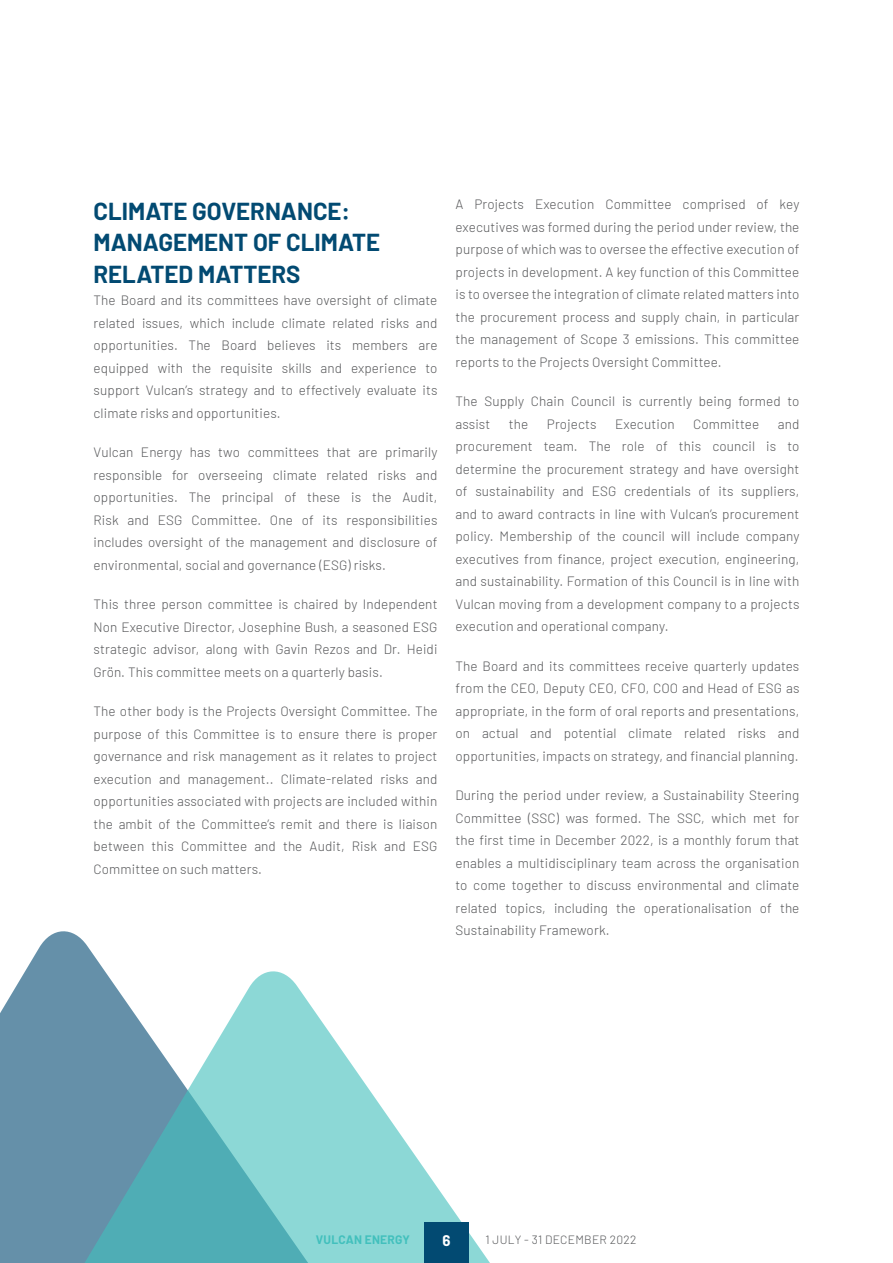
<style>
.page{position:relative;width:893px;height:1263px;background:#fff}
.page>*{position:absolute;margin:0;border:0;box-sizing:border-box;transform-origin:0 0}
.Heading_L3__Blue{font:700 24px/31.5px "Barlow";color:#024a72}
.t1{font:700 15px "Barlow";color:#fff}
.Body_Copy{font:300 13.5px/22.5px "Barlow";letter-spacing:.01em;color:#57585a;text-align:justify}
.t2{font:300 12px "Barlow";letter-spacing:.02em;color:#57585a}
.t3{font:700 12px "Barlow";letter-spacing:.02em;color:#42c0bd}
</style>
<div class="page">
<svg style="left:28px;top:931px;width:73px;height:35px;fill:#6590a9"></svg>
<svg style="left:0;top:966px;width:490px;height:297px"></svg>
<div style="left:424px;top:1222px;width:45px;height:41px;background:#024a72"></div>
<p class="Heading_L3__Blue" style="left:94px;top:193px;width:288px">CLIMATE GOVERNANCE:<br>MANAGEMENT OF CLIMATE<br>RELATED MATTERS</p>
<p class="Body_Copy" style="left:94px;top:288px;width:345px">The Board and its committees have oversight of climate related issues, which include climate related risks and opportunities. The Board believes its members are equipped with the requisite skills and experience to support Vulcan’s strategy and to effectively evaluate its climate risks and opportunities.</p>
<p class="Body_Copy" style="left:94px;top:440px;width:345px">Vulcan Energy has two committees that are primarily responsible for overseeing climate related risks and opportunities. The principal of these is the Audit, Risk and ESG Committee. One of its responsibilities includes oversight of the management and disclosure of environmental, social and governance (ESG) risks.</p>
<p class="Body_Copy" style="left:94px;top:592px;width:345px">This three person committee is chaired by Independent Non Executive Director, Josephine Bush, a seasoned ESG strategic advisor, along with Gavin Rezos and Dr. Heidi Grön. This committee meets on a quarterly basis.</p>
<p class="Body_Copy" style="left:94px;top:699px;width:345px">The other body is the Projects Oversight Committee. The purpose of this Committee is to ensure there is proper governance and risk management as it relates to project execution and management.. Climate-related risks and opportunities associated with projects are included within the ambit of the Committee’s remit and there is liaison between this Committee and the Audit, Risk and ESG Committee on such matters.</p>
<p class="Body_Copy" style="left:455px;top:192px;width:345px">A Projects Execution Committee comprised of key executives was formed during the period under review, the purpose of which was to oversee the effective execution of projects in development. A key function of this Committee is to oversee the integration of climate related matters into the procurement process and supply chain, in particular the management of Scope 3 emissions. This committee reports to the Projects Oversight Committee.</p>
<p class="Body_Copy" style="left:455px;top:389px;width:345px">The Supply Chain Council is currently being formed to assist</p>
<p class="Body_Copy" style="left:509px;top:411px;width:21px">the</p>
<p class="Body_Copy" style="left:547px;top:411px;width:51px">Projects</p>
<p class="Body_Copy" style="left:615px;top:411px;width:61px">Execution</p>
<p class="Body_Copy" style="left:693px;top:411px;width:68px">Committee</p>
<p class="Body_Copy" style="left:455px;top:411px;width:345px;text-indent:322px">and procurement team. The role of this council is to determine the procurement strategy and have oversight of sustainability and ESG credentials of its suppliers, and to award contracts in line with Vulcan’s procurement policy. Membership of the council will include company executives from finance, project execution, engineering, and sustainability. Formation of this Council is in line with Vulcan moving from a development company to a projects execution and operational company.</p>
<p class="Body_Copy" style="left:455px;top:653px;width:345px">The Board and its committees receive quarterly updates from the CEO, Deputy CEO, CFO, COO and Head of ESG as appropriate, in the form of oral reports and presentations, on actual and potential climate related risks and opportunities, impacts on strategy, and financial planning.</p>
<p class="Body_Copy" style="left:455px;top:783px;width:345px">During the period under review, a Sustainability Steering Committee (SSC) was formed. The SSC, which met for the first time in December 2022, is a monthly forum that enables a multidisciplinary team across the organisation to come together to discuss environmental and climate related topics, including the operationalisation of the Sustainability Framework.</p>
<p class="t3" style="left:316px;top:1231px;width:95px">VULCAN ENERGY</p>
<p class="t1" style="left:442px;top:1229px;width:10px">6</p>
<p class="t2" style="left:485px;top:1231px;width:152px">1 JULY - 31 DECEMBER 2022</p>
</div>
